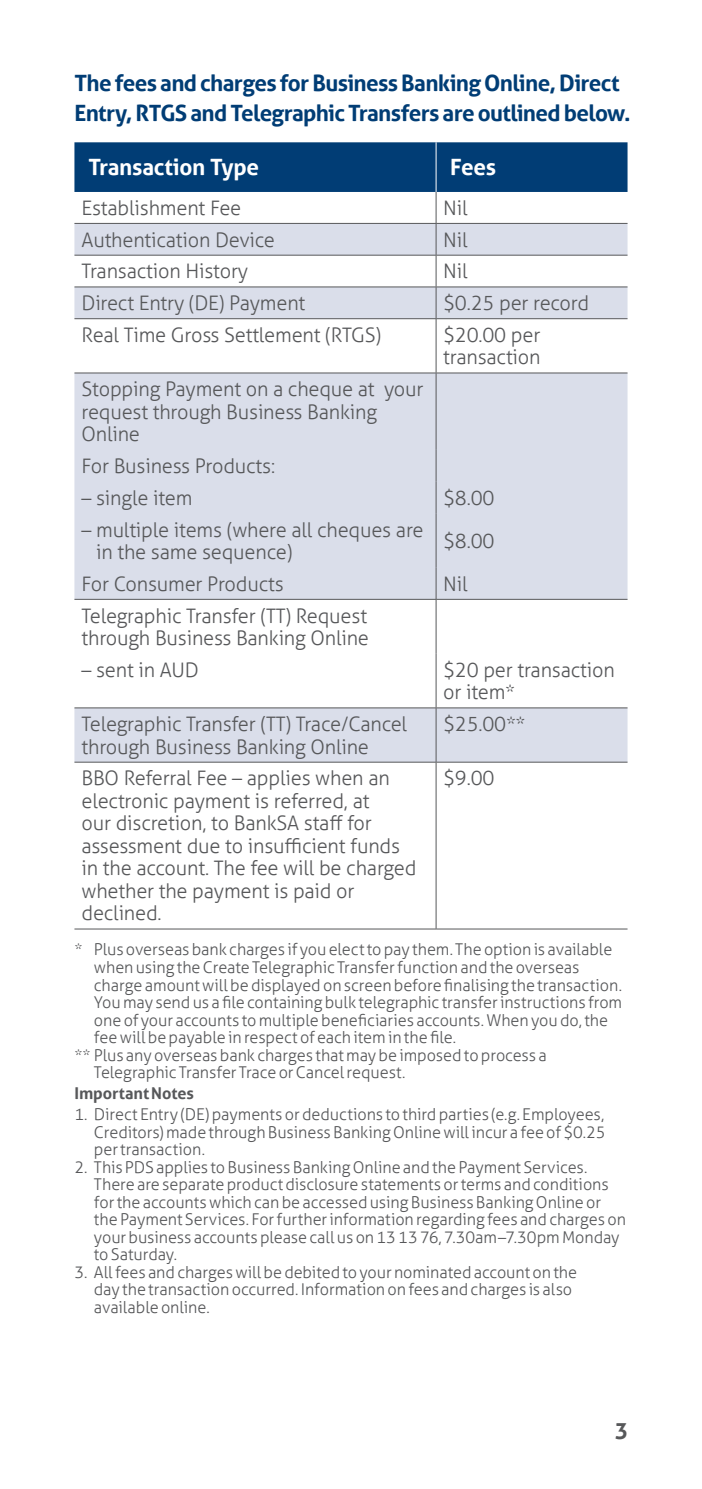
<style>
.page{position:relative;width:702px;height:1489px;background:#fff}
.page>*{position:absolute;margin:0;border:0;box-sizing:border-box;transform-origin:0 0}
.t1{font:700 22.5px/30px "Aller";letter-spacing:-.03em;color:#013d75}
.t2{font:700 22.5px "Aller";letter-spacing:-.01em;color:#fff}
.t3{font:700 22.5px "Aller";color:#57585a}
.t4{font:300 20px/22.5px "Aller";letter-spacing:-.01em;color:#57585a}
.t5{font:300 16.25px/17.5px "Aller";letter-spacing:-.005em;color:#57585a}
.t6{font:700 16.25px "Aller";letter-spacing:-.005em;color:#57585a}
</style>
<div class="page">
<div style="left:74px;top:142px;width:553px;height:50px;background:#013d75"></div>
<svg style="left:74px;top:224px;width:553px;height:537px;fill:#dadeea"></svg>
<hr style="left:74px;top:223px;width:362px;height:1px;background:#57585a">
<hr style="left:436px;top:223px;width:191px;height:1px;background:#57585a">
<hr style="left:74px;top:255px;width:362px;height:1px;background:#57585a">
<hr style="left:436px;top:255px;width:191px;height:1px;background:#57585a">
<hr style="left:74px;top:286px;width:362px;height:1px;background:#57585a">
<hr style="left:436px;top:286px;width:191px;height:1px;background:#57585a">
<hr style="left:74px;top:318px;width:362px;height:1px;background:#57585a">
<hr style="left:436px;top:318px;width:191px;height:1px;background:#57585a">
<hr style="left:74px;top:372px;width:362px;height:1px;background:#57585a">
<hr style="left:436px;top:372px;width:191px;height:1px;background:#57585a">
<hr style="left:74px;top:599px;width:362px;height:1px;background:#57585a">
<hr style="left:436px;top:599px;width:191px;height:1px;background:#57585a">
<hr style="left:74px;top:707px;width:362px;height:1px;background:#57585a">
<hr style="left:436px;top:707px;width:191px;height:1px;background:#57585a">
<hr style="left:436px;top:761px;width:191px;height:1px;background:#57585a">
<hr style="left:436px;top:928px;width:191px;height:1px;background:#57585a">
<hr style="left:74px;top:928px;width:362px;height:1px;background:#57585a">
<hr style="left:435px;top:142px;width:1px;height:50px;background:#fff">
<hr style="left:74px;top:761px;width:362px;height:1px;background:#57585a">
<hr style="left:435px;top:192px;width:1px;height:31px;background:#57585a">
<hr style="left:435px;top:224px;width:1px;height:31px;background:#57585a">
<hr style="left:435px;top:255px;width:1px;height:31px;background:#57585a">
<hr style="left:435px;top:287px;width:1px;height:31px;background:#57585a">
<hr style="left:435px;top:319px;width:1px;height:53px;background:#57585a">
<hr style="left:435px;top:373px;width:1px;height:77px;background:#57585a">
<hr style="left:435px;top:450px;width:1px;height:31px;background:#57585a">
<hr style="left:435px;top:481px;width:1px;height:32px;background:#57585a">
<hr style="left:435px;top:513px;width:1px;height:54px;background:#57585a">
<hr style="left:435px;top:567px;width:1px;height:32px;background:#57585a">
<hr style="left:435px;top:599px;width:1px;height:54px;background:#57585a">
<hr style="left:435px;top:653px;width:1px;height:54px;background:#57585a">
<hr style="left:435px;top:708px;width:1px;height:53px;background:#57585a">
<hr style="left:435px;top:762px;width:1px;height:166px;background:#57585a">
<h1 class="t1" style="left:74px;top:68px;width:557px">The fees and charges for Business Banking Online, Direct<br>Entry, RTGS and Telegraphic Transfers are outlined below.</h1>
<h1 class="t2" style="left:89px;top:153px;width:172px">Transaction Type</h1>
<h1 class="t2" style="left:450px;top:153px;width:48px">Fees</h1>
<p class="t4" style="left:81px;top:196px;width:161px">Establishment Fee</p>
<p class="t4" style="left:443px;top:196px;width:26px">Nil</p>
<p class="t4" style="left:81px;top:228px;width:195px">Authentication Device</p>
<p class="t4" style="left:443px;top:228px;width:26px">Nil</p>
<p class="t4" style="left:81px;top:260px;width:168px">Transaction History</p>
<p class="t4" style="left:443px;top:260px;width:26px">Nil</p>
<p class="t4" style="left:81px;top:292px;width:225px">Direct Entry (DE) Payment</p>
<p class="t4" style="left:443px;top:292px;width:147px">$0.25 per record</p>
<p class="t4" style="left:81px;top:323px;width:301px">Real Time Gross Settlement (RTGS)</p>
<p class="t4" style="left:443px;top:323px;width:99px">$20.00 per transaction</p>
<p class="t4" style="left:81px;top:378px;width:343px">Stopping Payment on a cheque at your request through Business Banking<br>Online</p>
<p class="t4" style="left:81px;top:454px;width:195px">For Business Products:</p>
<p class="t4" style="left:81px;top:486px;width:112px">– single item</p>
<p class="t4" style="left:443px;top:486px;width:53px">$8.00</p>
<p class="t4" style="left:96px;top:518px;width:329px;text-indent:-15px">– multiple items (where all cheques are in the same sequence)</p>
<p class="t4" style="left:443px;top:529px;width:53px">$8.00</p>
<p class="t4" style="left:81px;top:572px;width:204px">For Consumer Products</p>
<p class="t4" style="left:443px;top:572px;width:26px">Nil</p>
<p class="t4" style="left:81px;top:604px;width:289px">Telegraphic Transfer (TT) Request through Business Banking Online</p>
<p class="t4" style="left:81px;top:658px;width:119px">– sent in AUD</p>
<p class="t4" style="left:443px;top:658px;width:173px">$20 per transaction or item*</p>
<p class="t4" style="left:81px;top:712px;width:327px">Telegraphic Transfer (TT) Trace/Cancel through Business Banking Online</p>
<p class="t4" style="left:443px;top:712px;width:84px">$25.00**</p>
<p class="t4" style="left:81px;top:767px;width:336px">BBO Referral Fee – applies when an electronic payment is referred, at<br>our discretion, to BankSA staff for assessment due to insufficient funds in the account. The fee will be charged whether the payment is paid or declined.</p>
<p class="t4" style="left:443px;top:767px;width:53px">$9.00</p>
<p class="t5" style="left:74px;top:940px;width:539px">* Plus overseas bank charges if you elect to pay them. The option is available</p>
<p class="t5" style="left:94px;top:958px;width:487px">when using the Create Telegraphic Transfer function and the overseas</p>
<p class="t5" style="left:94px;top:975px;width:529px">charge amount will be displayed on screen before finalising the transaction.</p>
<p class="t5" style="left:94px;top:993px;width:529px">You may send us a file containing bulk telegraphic transfer instructions from</p>
<p class="t5" style="left:94px;top:1010px;width:515px">one of your accounts to multiple beneficiaries accounts. When you do, the</p>
<p class="t5" style="left:94px;top:1028px;width:363px">fee will be payable in respect of each item in the file.</p>
<p class="t5" style="left:74px;top:1046px;width:474px">** Plus any overseas bank charges that may be imposed to process a</p>
<p class="t5" style="left:94px;top:1063px;width:313px">Telegraphic Transfer Trace or Cancel request.</p>
<p class="t6" style="left:74px;top:1083px;width:121px">Important Notes</p>
<p class="t5" style="left:94px;top:1105px;width:513px;text-align:justify;text-indent:-19px">1. Direct Entry (DE) payments or deductions to third parties (e.g. Employees, Creditors) made through Business Banking Online will incur a fee of $0.25 per transaction.</p>
<p class="t5" style="left:94px;top:1158px;width:533px;text-indent:-19px">2. This PDS applies to Business Banking Online and the Payment Services.<br>There are separate product disclosure statements or terms and conditions for the accounts which can be accessed using Business Banking Online or the Payment Services. For further information regarding fees and charges on your business accounts please call us on 13 13 76, 7.30am–7.30pm Monday to Saturday.</p>
<p class="t5" style="left:94px;top:1263px;width:484px;text-indent:-19px">3. All fees and charges will be debited to your nominated account on the day the transaction occurred. Information on fees and charges is also available online.</p>
<h1 class="t3" style="left:615px;top:1417px;width:14px">3</h1>
</div>
